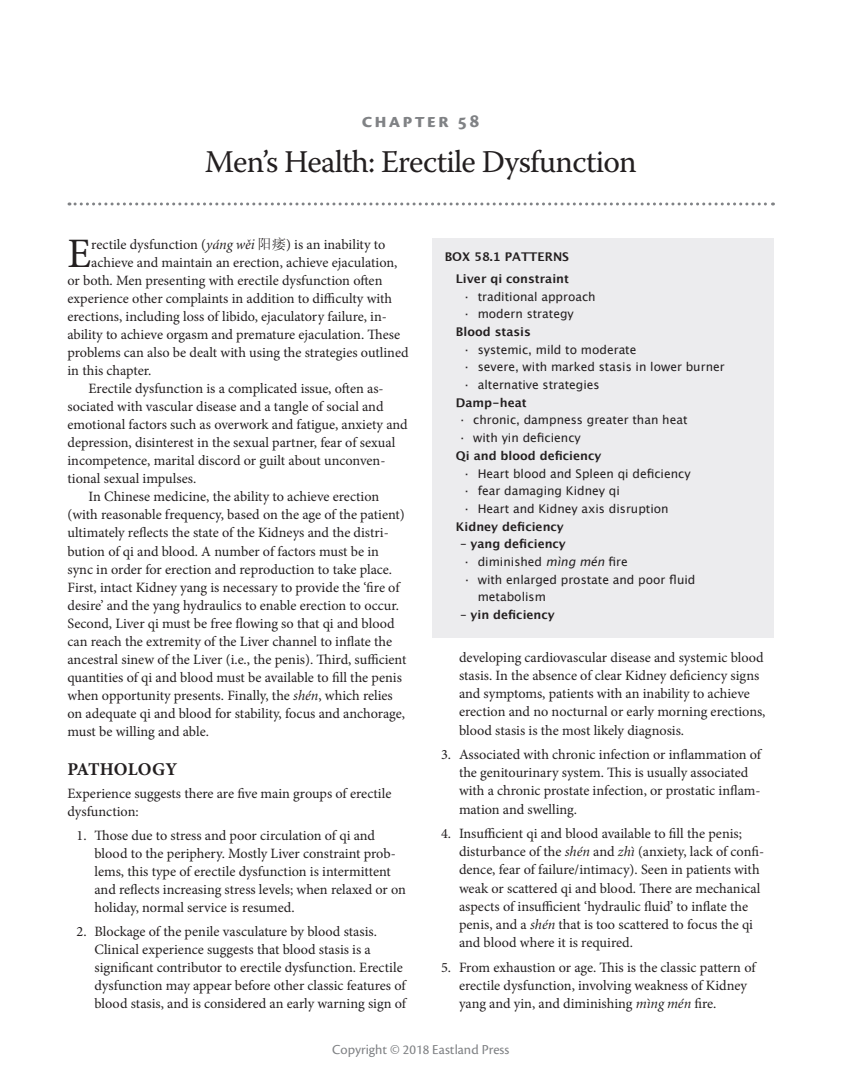
<style>
.page{position:relative;width:864px;height:1080px;background:#fff}
.page>*{position:absolute;margin:0;border:0;box-sizing:border-box;transform-origin:0 0}
.t1{font:42px "Minion Pro";color:#231f20}
.t2{font:31.5px "Warnock Pro";letter-spacing:-.025em;color:#231f20}
.t3{font:700 21px "Cronos Pro";letter-spacing:.095em;color:#808285}
.t4{font:700 18px "Minion Pro";letter-spacing:.005em;color:#231f20}
.t5{font:14.25px/18.3px "Minion Pro";color:#231f20}
.t6{font:14.25px "Cronos Pro";color:#808285}
.t7{font:12px/17.7px "Lucida Grande";color:#231f20}
.t8{font:700 12px/22.2px "Lucida Grande";color:#231f20;text-align:right}
.s1{font-family:"Gary";font-style:italic}
.s2{font-family:"Sim Sun"}
.s3{font-style:italic}
</style>
<div class="page">
<svg style="left:69px;top:202px;width:704px;height:3px"></svg>
<div style="left:432px;top:238px;width:342px;height:400px;background:#ececee"></div>
<h3 class="t3" style="left:362px;top:109px;width:119px">chapter 58</h3>
<h2 class="t2" style="left:205px;top:143px;width:433px">Men’s Health: Erectile Dysfunction</h2>
<h1 class="t1" style="left:68px;top:225px;width:25px">E</h1>
<p class="t5" style="left:91px;top:235px;width:296px">rectile dysfunction (<span class="s1">yáng wêi</span> <span class="s2">阳痿</span>) is an inability to</p>
<p class="t5" style="left:91px;top:253px;width:308px">achieve and maintain an erection, achieve ejaculation,</p>
<p class="t5" style="left:67px;top:271px;width:317px">or both. Men presenting with erectile dysfunction often</p>
<p class="t5" style="left:67px;top:289px;width:326px">experience other complaints in addition to difficulty with</p>
<p class="t5" style="left:67px;top:307px;width:321px">erections, including loss of libido, ejaculatory failure, in-</p>
<p class="t5" style="left:67px;top:325px;width:334px">ability to achieve orgasm and premature ejaculation. These</p>
<p class="t5" style="left:67px;top:343px;width:343px">problems can also be dealt with using the strategies outlined</p>
<p class="t5" style="left:67px;top:361px;width:85px">in this chapter.</p>
<p class="t5" style="left:89px;top:380px;width:297px">Erectile dysfunction is a complicated issue, often as-</p>
<p class="t5" style="left:67px;top:398px;width:318px">sociated with vascular disease and a tangle of social and</p>
<p class="t5" style="left:67px;top:416px;width:342px">emotional factors such as overwork and fatigue, anxiety and</p>
<p class="t5" style="left:67px;top:434px;width:330px">depression, disinterest in the sexual partner, fear of sexual</p>
<p class="t5" style="left:67px;top:452px;width:319px">incompetence, marital discord or guilt about unconven-</p>
<p class="t5" style="left:67px;top:470px;width:130px">tional sexual impulses.</p>
<p class="t5" style="left:89px;top:488px;width:292px">In Chinese medicine, the ability to achieve erection</p>
<p class="t5" style="left:67px;top:506px;width:339px">(with reasonable frequency, based on the age of the patient)</p>
<p class="t5" style="left:67px;top:524px;width:323px">ultimately reflects the state of the Kidneys and the distri-</p>
<p class="t5" style="left:67px;top:542px;width:313px">bution of qi and blood. A number of factors must be in</p>
<p class="t5" style="left:67px;top:560px;width:326px">sync in order for erection and reproduction to take place.</p>
<p class="t5" style="left:67px;top:578px;width:334px">First, intact Kidney yang is necessary to provide the ‘fire of</p>
<p class="t5" style="left:67px;top:596px;width:333px">desire’ and the yang hydraulics to enable erection to occur.</p>
<p class="t5" style="left:67px;top:614px;width:329px">Second, Liver qi must be free flowing so that qi and blood</p>
<p class="t5" style="left:67px;top:632px;width:326px">can reach the extremity of the Liver channel to inflate the</p>
<p class="t5" style="left:67px;top:650px;width:341px">ancestral sinew of the Liver (i.e., the penis). Third, sufficient</p>
<p class="t5" style="left:67px;top:668px;width:336px">quantities of qi and blood must be available to fill the penis</p>
<p class="t5" style="left:67px;top:686px;width:327px">when opportunity presents. Finally, the <span class="s1">shén</span>, which relies</p>
<p class="t5" style="left:67px;top:704px;width:339px">on adequate qi and blood for stability, focus and anchorage,</p>
<p class="t5" style="left:67px;top:722px;width:143px">must be willing and able.</p>
<p class="t4" style="left:68px;top:757px;width:111px">PATHOLOGY</p>
<p class="t5" style="left:68px;top:784px;width:325px">Experience suggests there are five main groups of erectile dysfunction:</p>
<p class="t5" style="left:95px;top:826px;width:313px;text-indent:-18px">1. Those due to stress and poor circulation of qi and blood to the periphery. Mostly Liver constraint prob&shy;lems, this type of erectile dysfunction is intermittent and reflects increasing stress levels; when relaxed or on holiday, normal service is resumed.</p>
<p class="t5" style="left:95px;top:922px;width:313px;text-indent:-18px">2. Blockage of the penile vasculature by blood stasis.<br>Clinical experience suggests that blood stasis is a significant contributor to erectile dysfunction. Erectile dysfunction may appear before other classic features of blood stasis, and is considered an early warning sign of</p>
<p class="t8" style="left:445px;top:245px;width:126px">BOX 58.1 PATTERNS<br>Liver qi constraint</p>
<p class="t7" style="left:465px;top:288px;width:132px">· traditional approach · modern strategy</p>
<p class="t8" style="left:456px;top:320px;width:76px">Blood stasis</p>
<p class="t7" style="left:465px;top:341px;width:261px">· systemic, mild to moderate<br>· severe, with marked stasis in lower burner · alternative strategies</p>
<p class="t8" style="left:456px;top:391px;width:72px">Damp-heat</p>
<p class="t7" style="left:460px;top:411px;width:229px">· chronic, dampness greater than heat · with yin deficiency</p>
<p class="t8" style="left:456px;top:444px;width:147px">Qi and blood deficiency</p>
<p class="t7" style="left:465px;top:465px;width:227px">· Heart blood and Spleen qi deficiency · fear damaging Kidney qi<br>· Heart and Kidney axis disruption</p>
<p class="t8" style="left:456px;top:515px;width:109px">Kidney deficiency</p>
<p class="t8" style="left:460px;top:533px;width:107px">– yang deficiency</p>
<p class="t7" style="left:465px;top:553px;width:164px">· diminished <span class="s3">mìng mén</span>fire</p>
<p class="t7" style="left:465px;top:571px;width:232px">· with enlarged prostate and poor fluid</p>
<p class="t7" style="left:478px;top:588px;width:70px">metabolism</p>
<p class="t8" style="left:461px;top:604px;width:96px">– yin deficiency</p>
<p class="t5" style="left:459px;top:648px;width:308px">developing cardiovascular disease and systemic blood stasis. In the absence of clear Kidney deficiency signs and symptoms, patients with an inability to achieve erection and no nocturnal or early morning erections, blood stasis is the most likely diagnosis.</p>
<p class="t5" style="left:459px;top:745px;width:304px;text-indent:-18px">3. Associated with chronic infection or inflammation of the genitourinary system. This is usually associated with a chronic prostate infection, or prostatic inflam&shy;mation and swelling.</p>
<p class="t5" style="left:459px;top:824px;width:307px;text-indent:-18px">4. Insufficient qi and blood available to fill the penis; disturbance of the <span class="s1">shén</span> and <span class="s1">zhì</span> (anxiety, lack of confi&shy;dence, fear of failure/intimacy). Seen in patients with weak or scattered qi and blood. There are mechanical aspects of insufficient ‘hydraulic fluid’ to inflate the penis, and a <span class="s1">shén</span> that is too scattered to focus the qi and blood where it is required.</p>
<p class="t5" style="left:459px;top:958px;width:298px;text-indent:-18px">5. From exhaustion or age. This is the classic pattern of erectile dysfunction, involving weakness of Kidney yang and yin, and diminishing <span class="s1">mìng mén</span> fire.</p>
<p class="t6" style="left:332px;top:1041px;width:179px">Copyright © 2018 Eastland Press</p>
</div>
